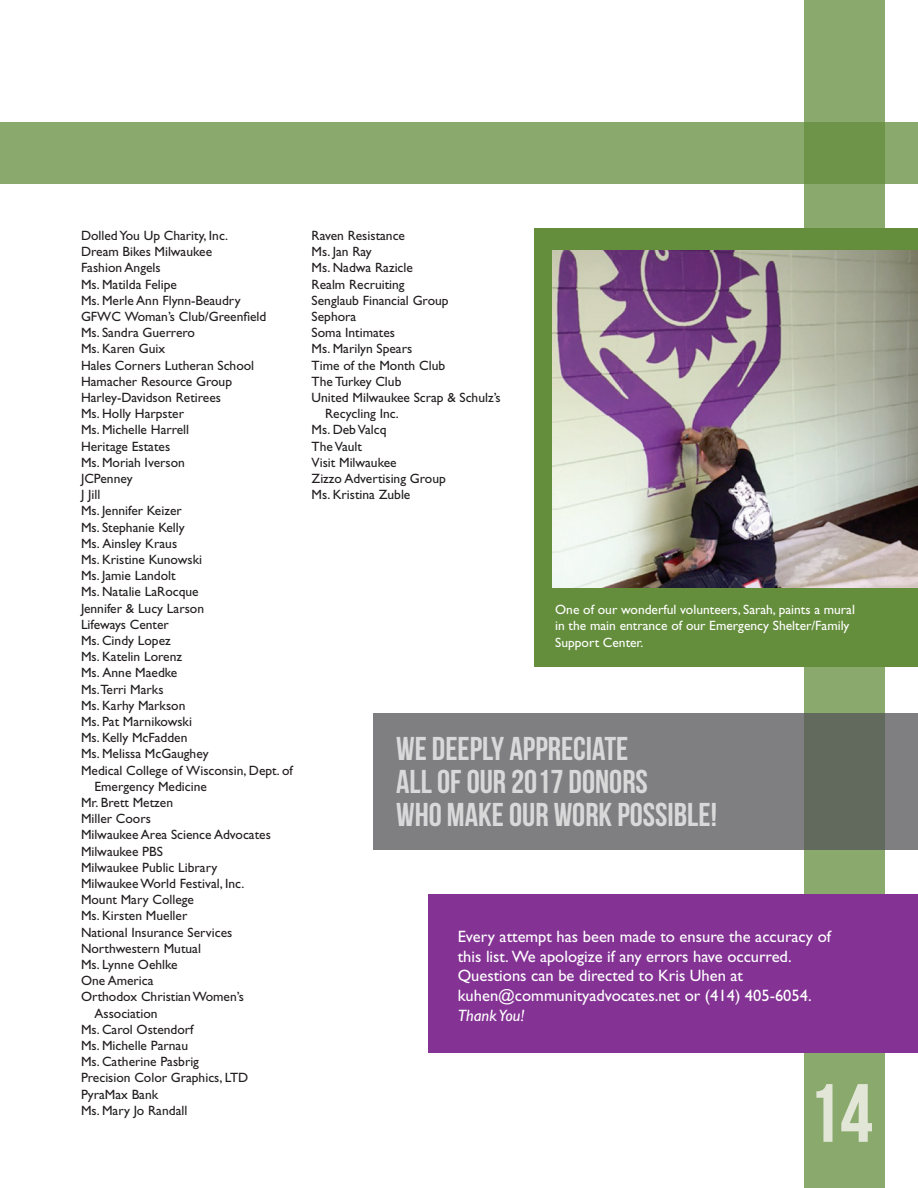
<style>
.page{position:relative;width:918px;height:1188px;background:#fff}
.page>*{position:absolute;margin:0;border:0;box-sizing:border-box;transform-origin:0 0}
.t1{font:82.5px "Bebas Neue";color:#e1e6d6}
.t2{font:33px/33px "Bebas Neue";color:#dad9da}
.t3{font:16.5px/19.8px "Gill Sans";color:#fff}
.t4{font:13.5px/16.2px "Gill Sans";color:#231f20}
.t5{font:13.5px/16.2px "Gill Sans";color:#fff}
.s1{font-style:italic}
</style>
<div class="page">
<div style="left:804px;top:0;width:80px;height:1188px;background:#8aa96c"></div>
<svg style="left:0;top:122px;width:918px;height:61px;fill:#8aa96c"></svg>
<div style="left:535px;top:229px;width:383px;height:438px;background:#648d3c"></div>
<img style="left:552px;top:250px;width:366px;height:338px">
<svg style="left:373px;top:713px;width:545px;height:136px;fill:#7f7f82"></svg>
<div style="left:428px;top:894px;width:490px;height:159px;background:#843294"></div>
<p class="t4" style="left:81px;top:228px;width:149px">Dolled You Up Charity, Inc.</p>
<p class="t4" style="left:81px;top:244px;width:133px">Dream Bikes Milwaukee</p>
<p class="t4" style="left:81px;top:260px;width:81px">Fashion Angels</p>
<p class="t4" style="left:81px;top:276px;width:97px">Ms. Matilda Felipe</p>
<p class="t4" style="left:81px;top:292px;width:161px">Ms. Merle Ann Flynn-Beaudry</p>
<p class="t4" style="left:81px;top:309px;width:187px">GFWC Woman’s Club/Greenfield</p>
<p class="t4" style="left:81px;top:325px;width:115px">Ms. Sandra Guerrero</p>
<p class="t4" style="left:81px;top:341px;width:86px">Ms. Karen Guix</p>
<p class="t4" style="left:81px;top:357px;width:175px">Hales Corners Lutheran School</p>
<p class="t4" style="left:81px;top:373px;width:153px">Hamacher Resource Group</p>
<p class="t4" style="left:81px;top:390px;width:142px">Harley-Davidson Retirees</p>
<p class="t4" style="left:81px;top:406px;width:105px">Ms. Holly Harpster</p>
<p class="t4" style="left:81px;top:422px;width:110px">Ms. Michelle Harrell</p>
<p class="t4" style="left:81px;top:438px;width:91px">Heritage Estates</p>
<p class="t4" style="left:81px;top:454px;width:105px">Ms. Moriah Iverson</p>
<p class="t4" style="left:81px;top:471px;width:53px">JCPenney</p>
<p class="t4" style="left:81px;top:487px;width:21px">J Jill</p>
<p class="t4" style="left:81px;top:503px;width:102px">Ms. Jennifer Keizer</p>
<p class="t4" style="left:81px;top:519px;width:105px">Ms. Stephanie Kelly</p>
<p class="t4" style="left:81px;top:535px;width:98px">Ms. Ainsley Kraus</p>
<p class="t4" style="left:81px;top:552px;width:123px">Ms. Kristine Kunowski</p>
<p class="t4" style="left:81px;top:568px;width:96px">Ms. Jamie Landolt</p>
<p class="t4" style="left:81px;top:584px;width:119px">Ms. Natalie LaRocque</p>
<p class="t4" style="left:81px;top:600px;width:125px">Jennifer &amp; Lucy Larson</p>
<p class="t4" style="left:81px;top:616px;width:89px">Lifeways Center</p>
<p class="t4" style="left:81px;top:633px;width:91px">Ms. Cindy Lopez</p>
<p class="t4" style="left:81px;top:649px;width:103px">Ms. Katelin Lorenz</p>
<p class="t4" style="left:81px;top:665px;width:98px">Ms. Anne Maedke</p>
<p class="t4" style="left:81px;top:681px;width:84px">Ms.Terri Marks</p>
<p class="t4" style="left:81px;top:697px;width:106px">Ms. Karhy Markson</p>
<p class="t4" style="left:81px;top:714px;width:113px">Ms. Pat Marnikowski</p>
<p class="t4" style="left:81px;top:730px;width:108px">Ms. Kelly McFadden</p>
<p class="t4" style="left:81px;top:746px;width:129px">Ms. Melissa McGaughey</p>
<p class="t4" style="left:94px;top:762px;width:200px;text-indent:-14px">Medical College of Wisconsin, Dept. of<br>Emergency Medicine</p>
<p class="t4" style="left:81px;top:795px;width:94px">Mr. Brett Metzen</p>
<p class="t4" style="left:81px;top:811px;width:71px">Miller Coors</p>
<p class="t4" style="left:81px;top:827px;width:191px">Milwaukee Area Science Advocates</p>
<p class="t4" style="left:81px;top:843px;width:83px">Milwaukee PBS</p>
<p class="t4" style="left:81px;top:859px;width:138px">Milwaukee Public Library</p>
<p class="t4" style="left:81px;top:876px;width:165px">Milwaukee World Festival, Inc.</p>
<p class="t4" style="left:81px;top:892px;width:115px">Mount Mary College</p>
<p class="t4" style="left:81px;top:908px;width:108px">Ms. Kirsten Mueller</p>
<p class="t4" style="left:81px;top:924px;width:153px">National Insurance Services</p>
<p class="t4" style="left:81px;top:940px;width:122px">Northwestern Mutual</p>
<p class="t4" style="left:81px;top:957px;width:98px">Ms. Lynne Oehlke</p>
<p class="t4" style="left:81px;top:973px;width:74px">One America</p>
<p class="t4" style="left:94px;top:989px;width:151px;text-indent:-14px">Orthodox Christian Women’s<br>Association</p>
<p class="t4" style="left:81px;top:1021px;width:114px">Ms. Carol Ostendorf</p>
<p class="t4" style="left:81px;top:1038px;width:109px">Ms. Michelle Parnau</p>
<p class="t4" style="left:81px;top:1054px;width:120px">Ms. Catherine Pasbrig</p>
<p class="t4" style="left:81px;top:1070px;width:169px">Precision Color Graphics, LTD</p>
<p class="t4" style="left:81px;top:1086px;width:79px">PyraMax Bank</p>
<p class="t4" style="left:81px;top:1102px;width:108px">Ms. Mary Jo Randall</p>
<p class="t4" style="left:312px;top:228px;width:95px">Raven Resistance</p>
<p class="t4" style="left:312px;top:244px;width:62px">Ms. Jan Ray</p>
<p class="t4" style="left:312px;top:260px;width:103px">Ms. Nadwa Razicle</p>
<p class="t4" style="left:312px;top:276px;width:95px">Realm Recruiting</p>
<p class="t4" style="left:312px;top:292px;width:138px">Senglaub Financial Group</p>
<p class="t4" style="left:312px;top:309px;width:46px">Sephora</p>
<p class="t4" style="left:312px;top:325px;width:85px">Soma Intimates</p>
<p class="t4" style="left:312px;top:341px;width:102px">Ms. Marilyn Spears</p>
<p class="t4" style="left:312px;top:357px;width:135px">Time of the Month Club</p>
<p class="t4" style="left:312px;top:373px;width:91px">The Turkey Club</p>
<p class="t4" style="left:325px;top:390px;width:177px;text-indent:-14px">United Milwaukee Scrap &amp; Schulz’s<br>Recycling Inc.</p>
<p class="t4" style="left:312px;top:422px;width:76px">Ms. Deb Valcq</p>
<p class="t4" style="left:312px;top:438px;width:52px">The Vault</p>
<p class="t4" style="left:312px;top:454px;width:87px">Visit Milwaukee</p>
<p class="t4" style="left:312px;top:471px;width:136px">Zizzo Advertising Group</p>
<p class="t4" style="left:312px;top:487px;width:100px">Ms. Kristina Zuble</p>
<p class="t5" style="left:555px;top:602px;width:301px">One of our wonderful volunteers, Sarah, paints a mural in the main entrance of our Emergency Shelter/Family<br>Support Center.</p>
<p class="t2" style="left:396px;top:732px;width:322px">WE DEEPLY APPRECIATE<br>ALL OF OUR 2017 DONORS<br>WHO MAKE OUR WORK POSSIBLE!</p>
<p class="t3" style="left:458px;top:926px;width:375px">Every attempt has been made to ensure the accuracy of this list. We apologize if any errors have occurred.<br>Questions can be directed to Kris Uhen at kuhen@communityadvocates.net or (414) 405-6054.<br><span class="s1">Thank You!</span></p>
<p class="t1" style="left:808px;top:1068px;width:67px">14</p>
</div>
